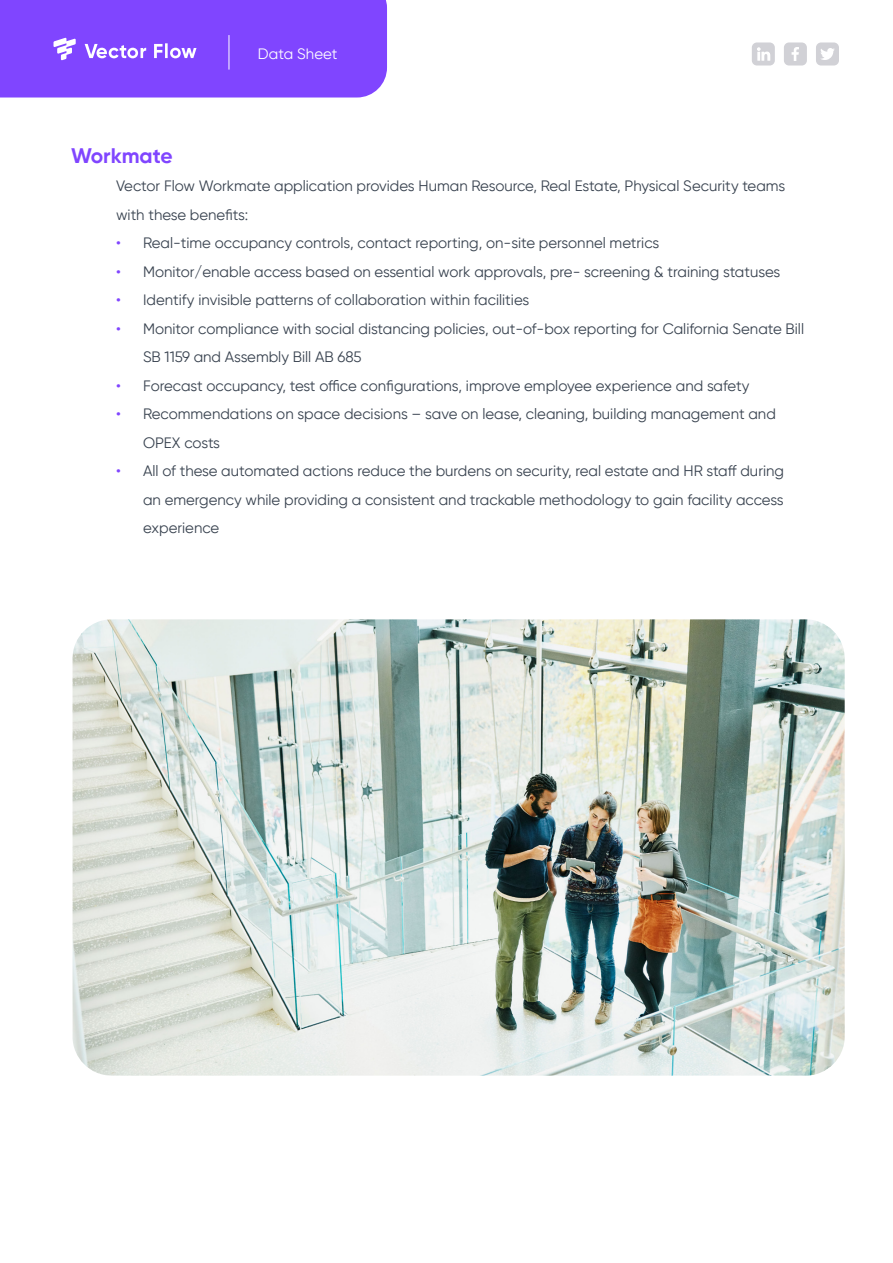
<style>
.page{position:relative;width:893px;height:1263px;background:#fff}
.page>*{position:absolute;margin:0;border:0;box-sizing:border-box;transform-origin:0 0}
.t1{font:700 21px "Gilroy";color:#8045ff}
.t2{font:15px/28.5px "Gilroy";color:#38424f}
.t3{font:15px "Gilroy";letter-spacing:.01em;color:#fff}
.s1{font-weight:500;color:#8045ff}
</style>
<div class="page">
<div style="left:0;top:0;width:387px;height:98px;background:#8045ff"></div>
<hr style="left:229px;top:35px;width:1px;height:35px;background:#fff">
<svg style="left:816px;top:42px;width:23px;height:24px"></svg>
<svg style="left:784px;top:42px;width:23px;height:24px"></svg>
<svg style="left:752px;top:42px;width:23px;height:24px"></svg>
<img style="left:73px;top:619px;width:772px;height:456px">
<p class="t3" style="left:258px;top:44px;width:81px">Data Sheet</p>
<h1 class="t1" style="left:71px;top:142px;width:103px">Workmate</h1>
<p class="t2" style="left:116px;top:171px;width:671px">Vector Flow Workmate application provides Human Resource, Real Estate, Physical Security teams with these benefits:</p>
<p class="t2" style="left:116px;top:228px;width:545px"><span class="s1">•</span> Real-time occupancy controls, contact reporting, on-site personnel metrics</p>
<p class="t2" style="left:116px;top:257px;width:666px"><span class="s1">•</span> Monitor/enable access based on essential work approvals, pre- screening &amp; training statuses</p>
<p class="t2" style="left:116px;top:285px;width:415px"><span class="s1">•</span> Identify invisible patterns of collaboration within facilities</p>
<p class="t2" style="left:143px;top:314px;width:663px;text-indent:-27px"><span class="s1">•</span> Monitor compliance with social distancing policies, out-of-box reporting for California Senate Bill<br>SB 1159 and Assembly Bill AB 685</p>
<p class="t2" style="left:116px;top:371px;width:635px"><span class="s1">•</span> Forecast occupancy, test office configurations, improve employee experience and safety</p>
<p class="t2" style="left:143px;top:399px;width:634px;text-indent:-27px"><span class="s1">•</span> Recommendations on space decisions – save on lease, cleaning, building management and<br>OPEX costs</p>
<p class="t2" style="left:143px;top:456px;width:642px;text-align:justify;text-indent:-27px"><span class="s1">•</span> All of these automated actions reduce the burdens on security, real estate and HR staff during an emergency while providing a consistent and trackable methodology to gain facility access experience</p>
</div>
